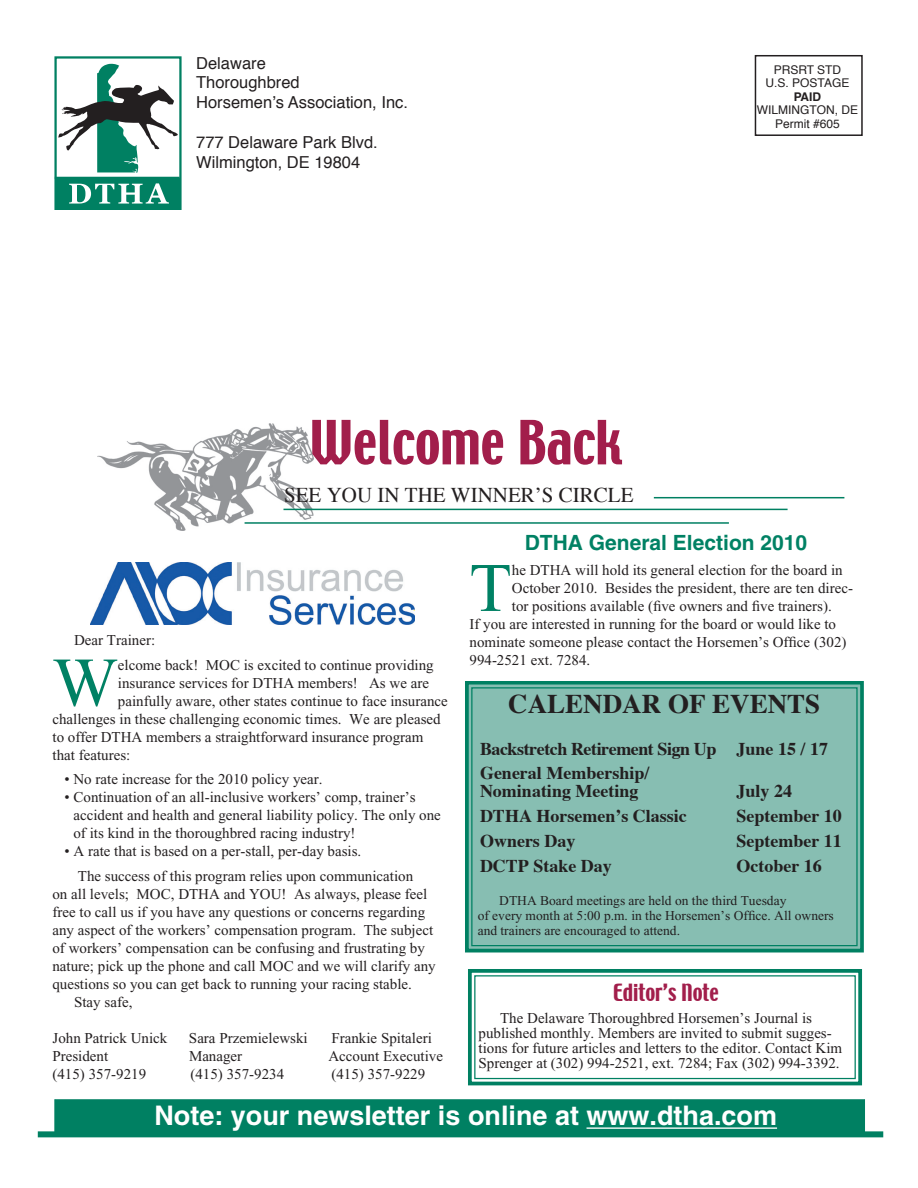
<style>
.page{position:relative;width:918px;height:1188px;background:#fff}
.page>*{position:absolute;margin:0;border:0;box-sizing:border-box;transform-origin:0 0}
.t1{font:69.45px "Times New Roman";color:#008164}
.t2{font:54px "Techno";color:#a21e4b}
.t3{font:700 27px "Helvetica";color:#fff}
.t4{font:700 27px "Times";color:#231f20}
.t5{font:21px "Times";color:#231f20}
.t6{font:700 21px "Helvetica";color:#008164}
.t7{font:21px "Techno";color:#a21e4b}
.t8{font:700 18px "Times";color:#231f20}
.t9{font:700 18px/24.8px "Times";letter-spacing:-.025em;color:#231f20}
.t10{font:16.5px/19.8px "Helvetica";color:#231f20}
.t11{font:15px/15px "Times New Roman";color:#231f20}
.t12{font:13.5px/15px "Times New Roman";color:#231f20}
.t13{font:12px/13.5px "Helvetica";color:#231f20;text-align:center}
.t14{font:700 12px "Helvetica";color:#231f20}
</style>
<div class="page">
<div style="left:755px;top:55px;width:108px;height:81px;border:2px solid #231f20"></div>
<div style="left:56px;top:179px;width:124px;height:30px;background:#008062"></div>
<div style="left:54px;top:56px;width:128px;height:154px;border:2px solid #008062"></div>
<svg style="left:58px;top:63px;width:120px;height:110px"></svg>
<svg style="left:69px;top:183px;width:100px;height:21px"></svg>
<hr style="left:55px;top:177px;width:125px;height:2px;background:#008062">
<img style="left:97px;top:424px;width:216px;height:106px">
<hr style="left:245px;top:522px;width:484px;height:2px;background:#008062">
<hr style="left:284px;top:509px;width:504px;height:1px;background:#008062">
<hr style="left:654px;top:497px;width:190px;height:1px;background:#008062">
<div style="left:55px;top:1100px;width:810px;height:31px;background:#008062"></div>
<hr style="left:587px;top:1127px;width:190px;height:2px;background:#fff">
<div style="left:38px;top:1131px;width:845px;height:6px;background:#008062"></div>
<div style="left:465px;top:681px;width:399px;height:272px;background:#87beb2"></div>
<div style="left:471px;top:687px;width:387px;height:259px;border:1px solid #008062"></div>
<img style="left:91px;top:563px;width:324px;height:61px">
<svg style="left:468px;top:969px;width:395px;height:117px"></svg>
<div style="left:474px;top:975px;width:382px;height:104px;border:1px solid #008062"></div>
<p class="t10" style="left:196px;top:52px;width:213px">Delaware<br>Thoroughbred<br>Horsemen’s Association, Inc.</p>
<p class="t10" style="left:196px;top:132px;width:183px">777 Delaware Park Blvd.<br>Wilmington, DE 19804</p>
<h2 class="t2" style="left:310px;top:406px;width:314px">Welcome Back</h2>
<h3 class="t5" style="left:284px;top:482px;width:351px">SEE YOU IN THE WINNERʼS CIRCLE</h3>
<p class="t13" style="left:766px;top:62px;width:85px">PRSRT STD<br>U.S. POSTAGE</p>
<p class="t14" style="left:794px;top:89px;width:29px">PAID</p>
<p class="t13" style="left:757px;top:103px;width:103px">WILMINGTON, DE<br>Permit #605</p>
<p class="t11" style="left:74px;top:632px;width:83px">Dear Trainer:</p>
<h1 class="t1" style="left:52px;top:645px;width:67px">W</h1>
<p class="t11" style="left:118px;top:657px;width:317px">elcome back! MOC is excited to continue providing</p>
<p class="t11" style="left:118px;top:675px;width:313px">insurance services for DTHA members! As we are</p>
<p class="t11" style="left:118px;top:693px;width:331px">painfully aware, other states continue to face insurance</p>
<p class="t11" style="left:52px;top:711px;width:390px">challenges in these challenging economic times. We are pleased</p>
<p class="t11" style="left:52px;top:729px;width:373px">to offer DTHA members a straightforward insurance program</p>
<p class="t11" style="left:52px;top:747px;width:79px">that features:</p>
<p class="t11" style="left:64px;top:772px;width:260px">• No rate increase for the 2010 policy year.</p>
<p class="t11" style="left:73px;top:788px;width:369px;line-height:18px;text-indent:-9px">• Continuation of an all-inclusive workers’ comp, trainer’s accident and health and general liability policy. The only one of its kind in the thoroughbred racing industry!</p>
<p class="t11" style="left:78px;top:839px;width:337px;line-height:24.8px;text-indent:-13px">• A rate that is based on a per-stall, per-day basis.<br>The success of this program relies upon communication</p>
<p class="t11" style="left:52px;top:887px;width:376px">on all levels; MOC, DTHA and YOU! As always, please feel</p>
<p class="t11" style="left:52px;top:905px;width:374px">free to call us if you have any questions or concerns regarding</p>
<p class="t11" style="left:52px;top:923px;width:382px">any aspect of the workers’ compensation program. The subject</p>
<p class="t11" style="left:52px;top:941px;width:374px">of workers’ compensation can be confusing and frustrating by</p>
<p class="t11" style="left:52px;top:959px;width:385px">nature; pick up the phone and call MOC and we will clarify any</p>
<p class="t11" style="left:52px;top:977px;width:361px">questions so you can get back to running your racing stable.</p>
<p class="t11" style="left:74px;top:995px;width:60px">Stay safe,</p>
<p class="t11" style="left:52px;top:1031px;width:116px">John Patrick Unick</p>
<p class="t11" style="left:189px;top:1031px;width:120px">Sara Przemielewski</p>
<p class="t11" style="left:332px;top:1031px;width:102px">Frankie Spitaleri</p>
<p class="t11" style="left:52px;top:1049px;width:57px">President</p>
<p class="t11" style="left:189px;top:1049px;width:55px">Manager</p>
<p class="t11" style="left:329px;top:1049px;width:116px">Account Executive</p>
<p class="t11" style="left:52px;top:1067px;width:95px">(415) 357-9219</p>
<p class="t11" style="left:190px;top:1067px;width:95px">(415) 357-9234</p>
<p class="t11" style="left:331px;top:1067px;width:95px">(415) 357-9229</p>
<h3 class="t6" style="left:525px;top:530px;width:284px">DTHA General Election 2010</h3>
<h1 class="t1" style="left:470px;top:550px;width:44px">T</h1>
<p class="t11" style="left:512px;top:562px;width:332px">he DTHA will hold its general election for the board in</p>
<p class="t11" style="left:512px;top:580px;width:343px">October 2010. Besides the president, there are ten direc-</p>
<p class="t11" style="left:512px;top:598px;width:321px">tor positions available (five owners and five trainers).</p>
<p class="t11" style="left:470px;top:616px;width:368px">If you are interested in running for the board or would like to</p>
<p class="t11" style="left:470px;top:634px;width:378px">nominate someone please contact the Horsemen’s Office (302)</p>
<p class="t11" style="left:470px;top:652px;width:122px">994-2521 ext. 7284.</p>
<h3 class="t4" style="left:508px;top:686px;width:314px">CALENDAR OF EVENTS</h3>
<p class="t9" style="left:480px;top:737px;width:350px">Backstretch Retirement Sign Up June 15 / 17<br>General Membership/</p>
<p class="t8" style="left:480px;top:779px;width:160px">Nominating Meeting</p>
<p class="t8" style="left:736px;top:779px;width:57px">July 24</p>
<p class="t8" style="left:480px;top:804px;width:208px">DTHA Horsemenʼs Classic</p>
<p class="t8" style="left:736px;top:804px;width:107px">September 10</p>
<p class="t8" style="left:480px;top:829px;width:97px">Owners Day</p>
<p class="t8" style="left:736px;top:829px;width:107px">September 11</p>
<p class="t8" style="left:480px;top:853px;width:133px">DCTP Stake Day</p>
<p class="t8" style="left:736px;top:853px;width:87px">October 16</p>
<p class="t12" style="left:478px;top:893px;width:358px;text-indent:22px">DTHA Board meetings are held on the third Tuesday<br>of every month at 5:00 p.m. in the Horsemen’s Office. All owners and trainers are encouraged to attend.</p>
<h3 class="t7" style="left:613px;top:978px;width:108px">Editor’s Note</h3>
<p class="t11" style="left:478px;top:1010px;width:365px;text-indent:22px">The Delaware Thoroughbred Horsemen’s Journal is published monthly. Members are invited to submit sugges&shy;tions for future articles and letters to the editor. Contact Kim Sprenger at (302) 994-2521, ext. 7284; Fax (302) 994-3392.</p>
<h3 class="t3" style="left:154px;top:1099px;width:624px">Note: your newsletter is online at www.dtha.com</h3>
</div>
